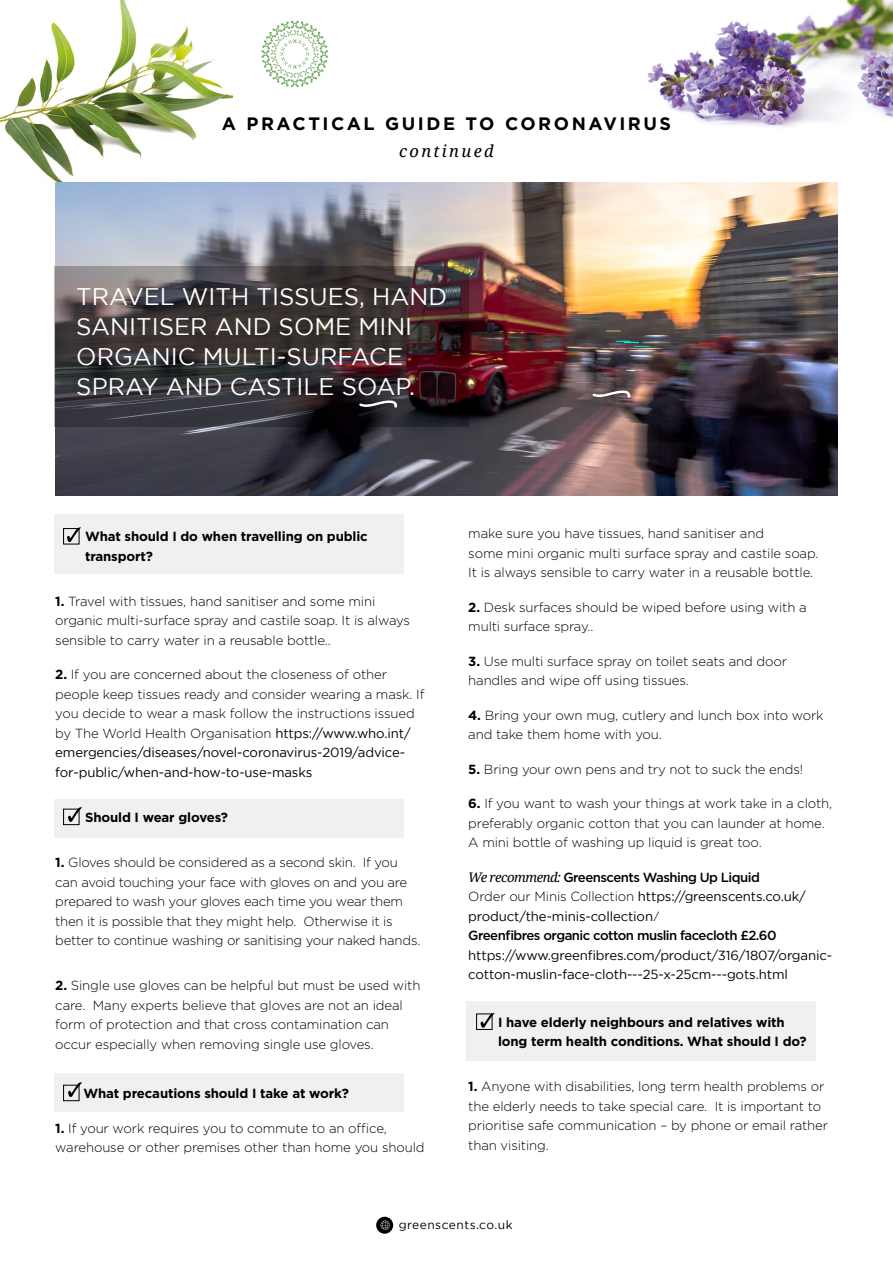
<style>
.page{position:relative;width:893px;height:1263px;background:#fff}
.page>*{position:absolute;margin:0;border:0;box-sizing:border-box;transform-origin:0 0}
.t1{font:24px/30px "Gotham";color:#fff}
.t2{font:700 18px "Gotham";letter-spacing:.14em;color:#000}
.t3{font:italic 16.5px "Droid Serif";letter-spacing:.14em;color:#000}
.t4{font:300 13.2px/19.5px "Gotham";letter-spacing:-.01em;color:#000}
.t5{font:700 13.2px/19.5px "Gotham";letter-spacing:-.01em;color:#000}
.t6{font:500 13.2px/19.5px "Gotham";letter-spacing:-.04em;color:#000}
.t7{font:13.2px/19.5px "Gotham";letter-spacing:-.01em;color:#000}
.t8{font:12px "Gotham";letter-spacing:.04em;color:#000}
.s1{font-weight:700}
.s2{font-weight:400}
.s3{font-family:"Droid Serif";font-weight:400;font-style:italic}
.s4{font-weight:300}
</style>
<div class="page">
<div style="left:54px;top:514px;width:350px;height:60px;background:#f1f0f1"></div>
<div style="left:466px;top:1001px;width:350px;height:60px;background:#f1f0f1"></div>
<div style="left:54px;top:799px;width:350px;height:38px;background:#f1f0f1"></div>
<div style="left:54px;top:1073px;width:350px;height:38px;background:#f1f0f1"></div>
<img style="left:0;top:0;width:233px;height:182px">
<img style="left:647px;top:0;width:246px;height:128px">
<svg style="left:261px;top:21px;width:67px;height:66px"></svg>
<img style="left:55px;top:182px;width:783px;height:313px">
<svg style="left:592px;top:389px;width:39px;height:9px"></svg>
<div style="left:63px;top:528px;width:16px;height:16px;border:1px solid #000"></div>
<div style="left:63px;top:809px;width:16px;height:16px;border:1px solid #000"></div>
<div style="left:63px;top:1085px;width:16px;height:16px;border:1px solid #000"></div>
<div style="left:476px;top:1013px;width:16px;height:17px;border:1px solid #000"></div>
<svg style="left:67px;top:527px;width:14px;height:15px"></svg>
<svg style="left:480px;top:1013px;width:14px;height:15px"></svg>
<svg style="left:68px;top:807px;width:14px;height:15px"></svg>
<svg style="left:68px;top:1082px;width:14px;height:15px"></svg>
<svg style="left:54px;top:266px;width:414px;height:160px"></svg>
<svg style="left:359px;top:399px;width:39px;height:9px"></svg>
<div style="left:376px;top:1217px;width:17px;height:17px;background:#000;border-radius:50%"></div>
<svg style="left:381px;top:1220px;width:9px;height:10px"></svg>
<h2 class="t2" style="left:222px;top:113px;width:451px">A PRACTICAL GUIDE TO CORONAVIRUS</h2>
<p class="t3" style="left:399px;top:141px;width:96px">continued</p>
<h1 class="t1" style="left:76px;top:281px;width:372px">TRAVEL WITH TISSUES, HAND<br>SANITISER AND SOME MINI<br>ORGANIC MULTI-SURFACE<br>SPRAY AND CASTILE SOAP.</h1>
<p class="t5" style="left:85px;top:527px;width:284px">What should I do when travelling on public transport?</p>
<p class="t4" style="left:55px;top:591px;width:356px"><span class="s1">1.</span> Travel with tissues, hand sanitiser and some mini organic multi-surface spray and castile soap. It is always sensible to carry water in a reusable bottle..</p>
<p class="t4" style="left:55px;top:665px;width:371px"><span class="s1">2.</span> If you are concerned about the closeness of other people keep tissues ready and consider wearing a mask. If you decide to wear a mask follow the instructions issued by The World Health Organisation <span class="s2">https://www.who.int/ emergencies/diseases/novel-coronavirus-2019/advice&shy;for-public/when-and-how-to-use-masks</span></p>
<p class="t5" style="left:85px;top:807px;width:144px">Should I wear gloves?</p>
<p class="t4" style="left:55px;top:852px;width:367px"><span class="s1">1.</span> Gloves should be considered as a second skin. If you can avoid touching your face with gloves on and you are prepared to wash your gloves each time you wear them then it is possible that they might help. Otherwise it is better to continue washing or sanitising your naked hands.</p>
<p class="t4" style="left:55px;top:975px;width:367px"><span class="s1">2.</span> Single use gloves can be helpful but must be used with care. Many experts believe that gloves are not an ideal form of protection and that cross contamination can occur especially when removing single use gloves.</p>
<p class="t5" style="left:83px;top:1083px;width:267px">What precautions should I take at work?</p>
<p class="t4" style="left:55px;top:1118px;width:371px"><span class="s1">1.</span> If your work requires you to commute to an office, warehouse or other premises other than home you should</p>
<p class="t4" style="left:468px;top:524px;width:352px">make sure you have tissues, hand sanitiser and<br>some mini organic multi surface spray and castile soap.<br>It is always sensible to carry water in a reusable bottle.</p>
<p class="t4" style="left:468px;top:597px;width:340px"><span class="s1">2.</span> Desk surfaces should be wiped before using with a multi surface spray..</p>
<p class="t4" style="left:468px;top:651px;width:320px"><span class="s1">3.</span> Use multi surface spray on toilet seats and door handles and wipe off using tissues.</p>
<p class="t4" style="left:468px;top:705px;width:357px"><span class="s1">4.</span> Bring your own mug, cutlery and lunch box into work and take them home with you.</p>
<p class="t4" style="left:468px;top:759px;width:336px"><span class="s1">5.</span> Bring your own pens and try not to suck the ends!</p>
<p class="t4" style="left:468px;top:794px;width:365px"><span class="s1">6.</span> If you want to wash your things at work take in a cloth, preferably organic cotton that you can launder at home.<br>A mini bottle of washing up liquid is great too.</p>
<p class="t6" style="left:468px;top:867px;width:339px"><span class="s3">We recommend:</span> Greenscents Washing Up Liquid<br><span class="s4">Order our Minis Collection</span> <span class="s2">https://greenscents.co.uk/ product/the-minis-collection</span><span class="s4">/<br></span>Greenfibres organic cotton muslin facecloth £2.60</p>
<p class="t7" style="left:468px;top:945px;width:365px">https://www.greenfibres.com/product/316/1807/organic&shy;cotton-muslin-face-cloth---25-x-25cm---gots.html</p>
<p class="t5" style="left:498px;top:1012px;width:310px">I have elderly neighbours and relatives with long term health conditions. What should I do?</p>
<p class="t4" style="left:468px;top:1077px;width:361px"><span class="s1">1.</span> Anyone with disabilities, long term health problems or the elderly needs to take special care. It is important to prioritise safe communication – by phone or email rather than visiting.</p>
<p class="t8" style="left:399px;top:1218px;width:115px">greenscents.co.uk</p>
</div>
